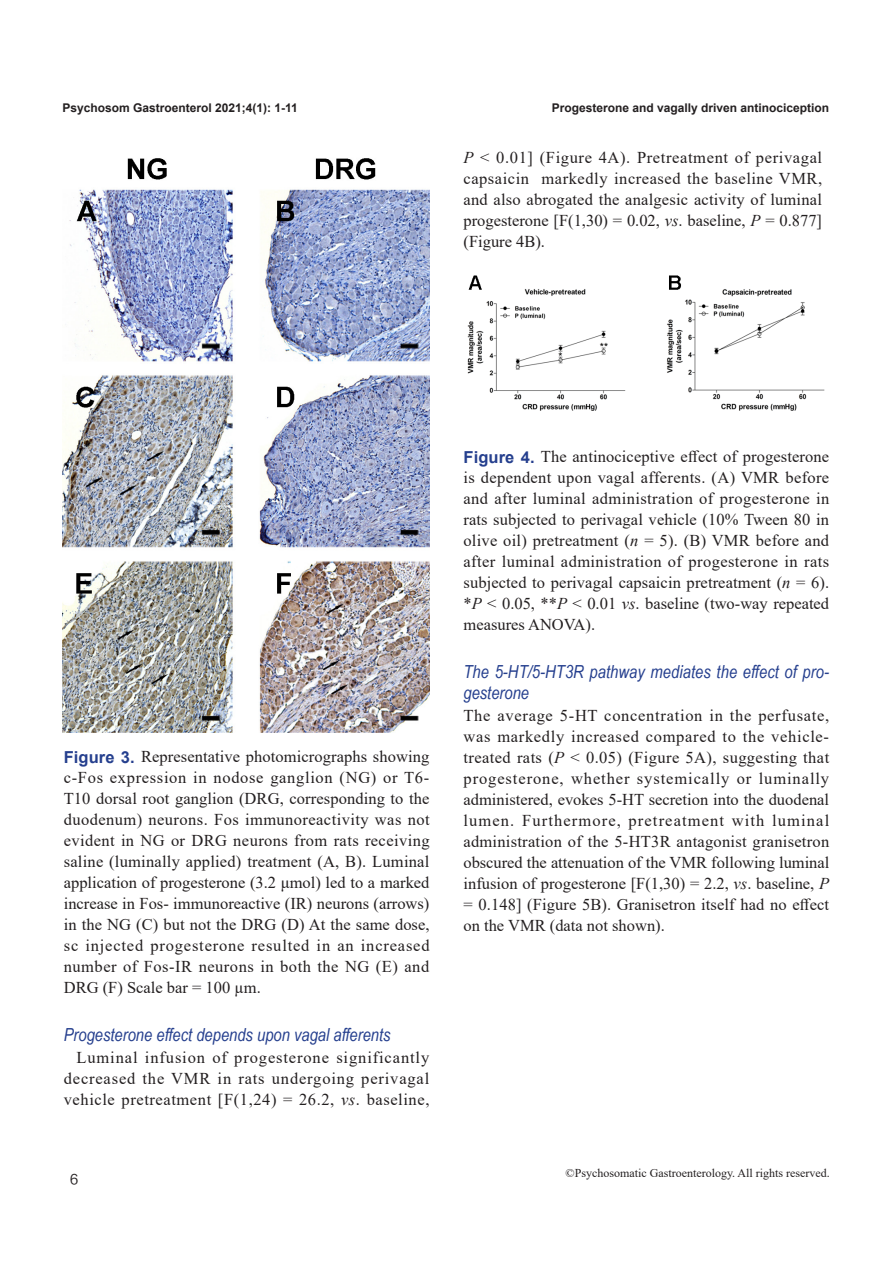
<style>
.page{position:relative;width:893px;height:1263px;background:#fff}
.page>*{position:absolute;margin:0;border:0;box-sizing:border-box;transform-origin:0 0}
.标题二{font:italic 18px/21px "Arial Narrow";color:#253f8e}
.正文{font:16.5px/21px "Times New Roman";letter-spacing:.005em;color:#231f20;text-align:justify}
.t1{font:13.5px "FZLTHK GBK1 0";color:#231f20}
.t2{font:700 12px "Arial";color:#231f20}
.t3{font:12px "Times New Roman";color:#231f20}
.s1{font-style:italic}
.s2{font-family:"Arial";font-weight:700;color:#253f8e}
</style>
<div class="page">
<img style="left:467px;top:275px;width:358px;height:136px">
<img style="left:62px;top:158px;width:367px;height:574px">
<p class="t2" style="left:62px;top:100px;width:237px">Psychosom Gastroenterol 2021;4(1): 1-11</p>
<p class="t2" style="left:552px;top:100px;width:279px">Progesterone and vagally driven antinociception</p>
<p class="正文" style="left:463px;top:146px;width:360px"><span class="s1">P</span> &lt; 0.01] (Figure 4A). Pretreatment of perivagal capsaicin markedly increased the baseline VMR, and also abrogated the analgesic activity of luminal progesterone [F(1,30) = 0.02, <span class="s1">vs</span>. baseline, <span class="s1">P</span> = 0.877] (Figure 4B).</p>
<p class="正文" style="left:64px;top:746px;width:367px"><span class="s2">Figure 3.</span> Representative photomicrographs showing c-Fos expression in nodose ganglion (NG) or T6- T10 dorsal root ganglion (DRG, corresponding to the duodenum) neurons. Fos immunoreactivity was not evident in NG or DRG neurons from rats receiving saline (luminally applied) treatment (A, B). Luminal application of progesterone (3.2 μmol) led to a marked increase in Fos- immunoreactive (IR) neurons (arrows) in the NG (C) but not the DRG (D) At the same dose, sc injected progesterone resulted in an increased number of Fos-IR neurons in both the NG (E) and DRG (F) Scale bar = 100 µm.</p>
<p class="标题二" style="left:64px;top:1024px;width:328px">Progesterone effect depends upon vagal afferents</p>
<p class="正文" style="left:64px;top:1046px;width:367px;text-indent:13px">Luminal infusion of progesterone significantly decreased the VMR in rats undergoing perivagal vehicle pretreatment [F(1,24) = 26.2, <span class="s1">vs</span>. baseline,</p>
<p class="t1" style="left:70px;top:1172px;width:10px">6</p>
<p class="正文" style="left:463px;top:446px;width:367px"><span class="s2">Figure 4.</span> The antinociceptive effect of progesterone is dependent upon vagal afferents. (A) VMR before and after luminal administration of progesterone in rats subjected to perivagal vehicle (10% Tween 80 in olive oil) pretreatment (<span class="s1">n</span> = 5). (B) VMR before and after luminal administration of progesterone in rats subjected to perivagal capsaicin pretreatment (<span class="s1">n</span> = 6). *<span class="s1">P</span> &lt; 0.05, **<span class="s1">P</span> &lt; 0.01 <span class="s1">vs</span>. baseline (two-way repeated measures ANOVA).</p>
<p class="标题二" style="left:463px;top:661px;width:367px">The 5-HT/5-HT3R pathway mediates the effect of pro&shy;gesterone</p>
<p class="正文" style="left:463px;top:704px;width:367px">The average 5-HT concentration in the perfusate, was markedly increased compared to the vehicle&shy;treated rats (<span class="s1">P</span> &lt; 0.05) (Figure 5A), suggesting that progesterone, whether systemically or luminally administered, evokes 5-HT secretion into the duodenal lumen. Furthermore, pretreatment with luminal administration of the 5-HT3R antagonist granisetron obscured the attenuation of the VMR following luminal infusion of progesterone [F(1,30) = 2.2, <span class="s1">vs</span>. baseline, <span class="s1">P </span>= 0.148] (Figure 5B). Granisetron itself had no effect on the VMR (data not shown).</p>
<p class="t3" style="left:566px;top:1165px;width:266px">©Psychosomatic Gastroenterology. All rights reserved.</p>
</div>
